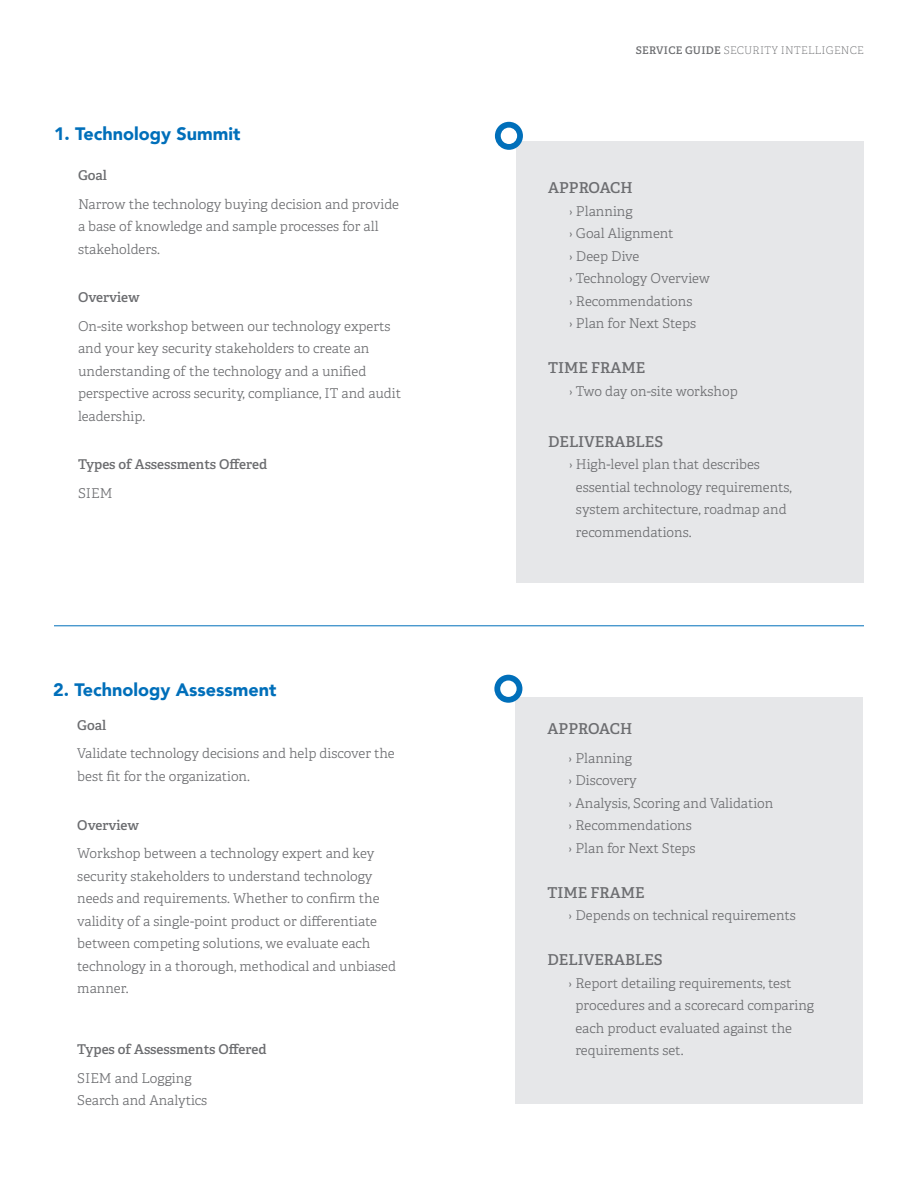
<style>
.page{position:relative;width:918px;height:1188px;background:#fff}
.page>*{position:absolute;margin:0;border:0;box-sizing:border-box;transform-origin:0 0}
.t1{font:900 18px "Avenir";color:#006fba}
.t2{font:600 15px "Adelle";color:#6c6d70}
.t3{font:300 13.5px/22.5px "Adelle";color:#6c6d70}
.t4{font:600 13.5px "Adelle";color:#6c6d70}
.t5{font:100 10.5px "Adelle";letter-spacing:.025em;color:#6c6d70}
.s1{font-weight:600}
</style>
<div class="page">
<div style="left:516px;top:141px;width:348px;height:442px;background:#e6e7e9"></div>
<svg style="left:495px;top:122px;width:28px;height:28px"></svg>
<hr style="left:54px;top:625px;width:810px;height:1px;background:#006fba">
<div style="left:516px;top:697px;width:347px;height:406px;background:#e6e7e9"></div>
<svg style="left:494px;top:675px;width:28px;height:28px"></svg>
<p class="t1" style="left:54px;top:118px;width:188px">1. Technology Summit</p>
<p class="t4" style="left:78px;top:167px;width:31px">Goal</p>
<p class="t3" style="left:78px;top:193px;width:323px">Narrow the technology buying decision and provide a base of knowledge and sample processes for all stakeholders.</p>
<p class="t4" style="left:78px;top:289px;width:63px">Overview</p>
<p class="t3" style="left:78px;top:315px;width:325px">On-site workshop between our technology experts and your key security stakeholders to create an understanding of the technology and a unified perspective across security, compliance, IT and audit leadership.</p>
<p class="t4" style="left:78px;top:456px;width:191px">Types of Assessments Offered</p>
<p class="t3" style="left:78px;top:482px;width:36px">SIEM</p>
<p class="t1" style="left:53px;top:674px;width:225px">2. Technology Assessment</p>
<p class="t4" style="left:77px;top:717px;width:31px">Goal</p>
<p class="t3" style="left:77px;top:743px;width:319px">Validate technology decisions and help discover the best fit for the organization.</p>
<p class="t4" style="left:77px;top:816px;width:63px">Overview</p>
<p class="t3" style="left:77px;top:842px;width:320px">Workshop between a technology expert and key security stakeholders to understand technology needs and requirements. Whether to confirm the validity of a single-point product or differentiate between competing solutions, we evaluate each technology in a thorough, methodical and unbiased manner.</p>
<p class="t4" style="left:77px;top:1041px;width:191px">Types of Assessments Offered</p>
<p class="t3" style="left:77px;top:1067px;width:116px">SIEM and Logging</p>
<p class="t3" style="left:77px;top:1089px;width:132px">Search and Analytics</p>
<p class="t5" style="left:636px;top:43px;width:230px"><span class="s1">SERVICE GUIDE</span> SECURITY INTELLIGENCE</p>
<p class="t2" style="left:548px;top:178px;width:86px">APPROACH</p>
<p class="t3" style="left:569px;top:200px;width:65px">› Planning</p>
<p class="t3" style="left:569px;top:222px;width:106px">› Goal Alignment</p>
<p class="t3" style="left:569px;top:245px;width:72px">› Deep Dive</p>
<p class="t3" style="left:569px;top:267px;width:143px">› Technology Overview</p>
<p class="t3" style="left:569px;top:290px;width:125px">› Recommendations</p>
<p class="t3" style="left:569px;top:312px;width:129px">› Plan for Next Steps</p>
<p class="t2" style="left:548px;top:358px;width:99px">TIME FRAME</p>
<p class="t3" style="left:569px;top:380px;width:170px">› Two day on-site workshop</p>
<p class="t2" style="left:548px;top:432px;width:117px">DELIVERABLES</p>
<p class="t3" style="left:576px;top:453px;width:217px;text-indent:-7px">› High-level plan that describes essential technology requirements, system architecture, roadmap and recommendations.</p>
<p class="t2" style="left:548px;top:720px;width:86px">APPROACH</p>
<p class="t3" style="left:569px;top:747px;width:65px">› Planning</p>
<p class="t3" style="left:569px;top:770px;width:70px">› Discovery</p>
<p class="t3" style="left:569px;top:792px;width:206px">› Analysis, Scoring and Validation</p>
<p class="t3" style="left:569px;top:815px;width:125px">› Recommendations</p>
<p class="t3" style="left:569px;top:837px;width:129px">› Plan for Next Steps</p>
<p class="t2" style="left:548px;top:883px;width:99px">TIME FRAME</p>
<p class="t3" style="left:569px;top:905px;width:229px">› Depends on technical requirements</p>
<p class="t2" style="left:548px;top:951px;width:117px">DELIVERABLES</p>
<p class="t3" style="left:575px;top:972px;width:240px;text-indent:-7px">› Report detailing requirements, test procedures and a scorecard comparing each product evaluated against the requirements set.</p>
</div>
